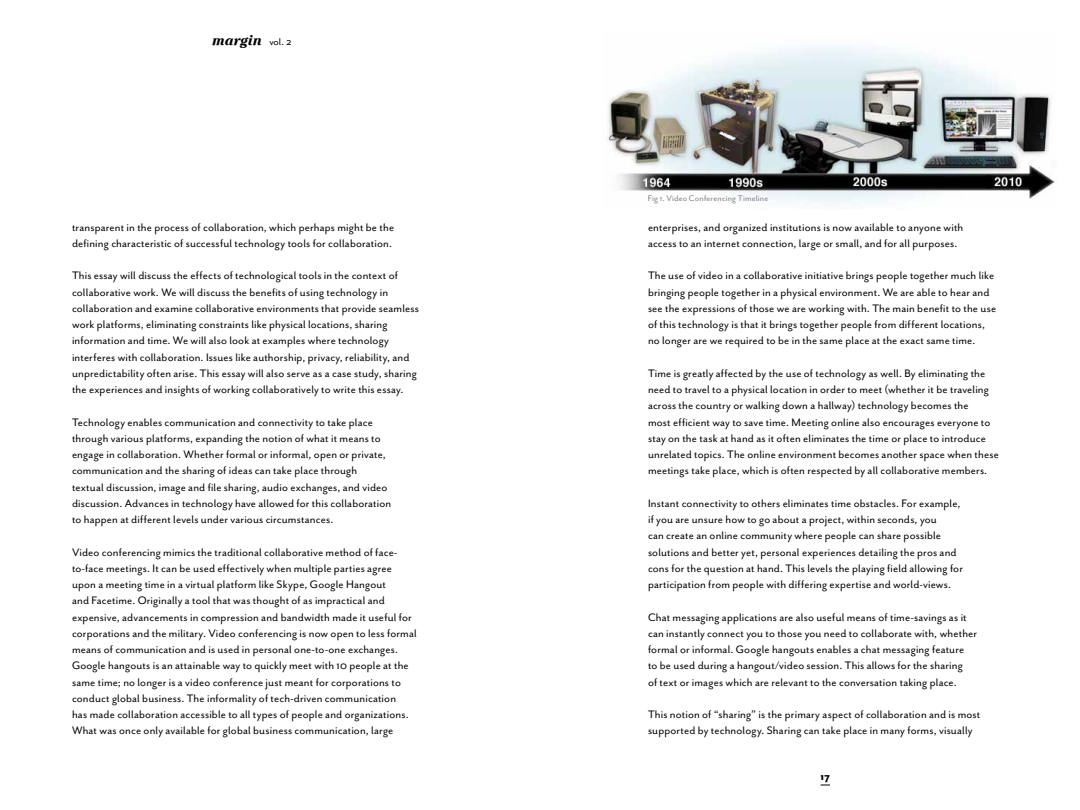
<style>
.page{position:relative;width:1080px;height:810px;background:#fff}
.page>*{position:absolute;margin:0;border:0;box-sizing:border-box;transform-origin:0 0}
.t1{font:italic 15px "Cheltenham ITCTT Bold";letter-spacing:.01em;color:#000}
.t2{font:12.5px/16.2px "Mr Eaves San OT";letter-spacing:.01em;color:#000}
.t3{font:800 11.25px "Mr Eaves San OT";color:#000}
.t4{font:9.38px "Mr Eaves San OT";letter-spacing:.02em;color:#808080}
.s1{font-family:"Mr Eaves San OT";font-style:normal;font-size:11.25px}
</style>
<div class="page">
<img style="left:608px;top:45px;width:447px;height:158px">
<p class="t1" style="left:212px;top:31px;width:81px">margin <span class="s1">vol. 2</span></p>
<p class="t2" style="left:72px;top:219px;width:324px">transparent in the process of collaboration, which perhaps might be the defining characteristic of successful technology tools for collaboration.</p>
<p class="t2" style="left:72px;top:268px;width:349px">This essay will discuss the effects of technological tools in the context of collaborative work. We will discuss the benefits of using technology in collaboration and examine collaborative environments that provide seamless work platforms, eliminating constraints like physical locations, sharing information and time. We will also look at examples where technology interferes with collaboration. Issues like authorship, privacy, reliability, and unpredictability often arise. This essay will also serve as a case study, sharing the experiences and insights of working collaboratively to write this essay.</p>
<p class="t2" style="left:72px;top:414px;width:321px">Technology enables communication and connectivity to take place through various platforms, expanding the notion of what it means to engage in collaboration. Whether formal or informal, open or private, communication and the sharing of ideas can take place through textual discussion, image and file sharing, audio exchanges, and video discussion. Advances in technology have allowed for this collaboration to happen at different levels under various circumstances.</p>
<p class="t2" style="left:72px;top:544px;width:346px">Video conferencing mimics the traditional collaborative method of face&shy;to-face meetings. It can be used effectively when multiple parties agree upon a meeting time in a virtual platform like Skype, Google Hangout<br>and Facetime. Originally a tool that was thought of as impractical and expensive, advancements in compression and bandwidth made it useful for corporations and the military. Video conferencing is now open to less formal means of communication and is used in personal one-to-one exchanges.<br>Google hangouts is an attainable way to quickly meet with 10 people at the same time; no longer is a video conference just meant for corporations to conduct global business. The informality of tech-driven communication<br>has made collaboration accessible to all types of people and organizations.<br>What was once only available for global business communication, large</p>
<p class="t4" style="left:648px;top:193px;width:122px">Fig 1. Video Conferencing Timeline</p>
<p class="t2" style="left:648px;top:219px;width:317px">enterprises, and organized institutions is now available to anyone with access to an internet connection, large or small, and for all purposes.</p>
<p class="t2" style="left:648px;top:268px;width:350px">The use of video in a collaborative initiative brings people together much like bringing people together in a physical environment. We are able to hear and see the expressions of those we are working with. The main benefit to the use of this technology is that it brings together people from different locations, no longer are we required to be in the same place at the exact same time.</p>
<p class="t2" style="left:648px;top:365px;width:352px">Time is greatly affected by the use of technology as well. By eliminating the need to travel to a physical location in order to meet (whether it be traveling across the country or walking down a hallway) technology becomes the<br>most efficient way to save time. Meeting online also encourages everyone to stay on the task at hand as it often eliminates the time or place to introduce unrelated topics. The online environment becomes another space when these meetings take place, which is often respected by all collaborative members.</p>
<p class="t2" style="left:648px;top:495px;width:317px">Instant connectivity to others eliminates time obstacles. For example, if you are unsure how to go about a project, within seconds, you<br>can create an online community where people can share possible solutions and better yet, personal experiences detailing the pros and cons for the question at hand. This levels the playing field allowing for participation from people with differing expertise and world-views.</p>
<p class="t2" style="left:648px;top:609px;width:331px">Chat messaging applications are also useful means of time-savings as it can instantly connect you to those you need to collaborate with, whether formal or informal. Google hangouts enables a chat messaging feature<br>to be used during a hangout/video session. This allows for the sharing<br>of text or images which are relevant to the conversation taking place.</p>
<p class="t2" style="left:648px;top:706px;width:334px">This notion of “sharing” is the primary aspect of collaboration and is most supported by technology. Sharing can take place in many forms, visually</p>
<p class="t3" style="left:821px;top:770px;width:11px">17</p>
</div>
